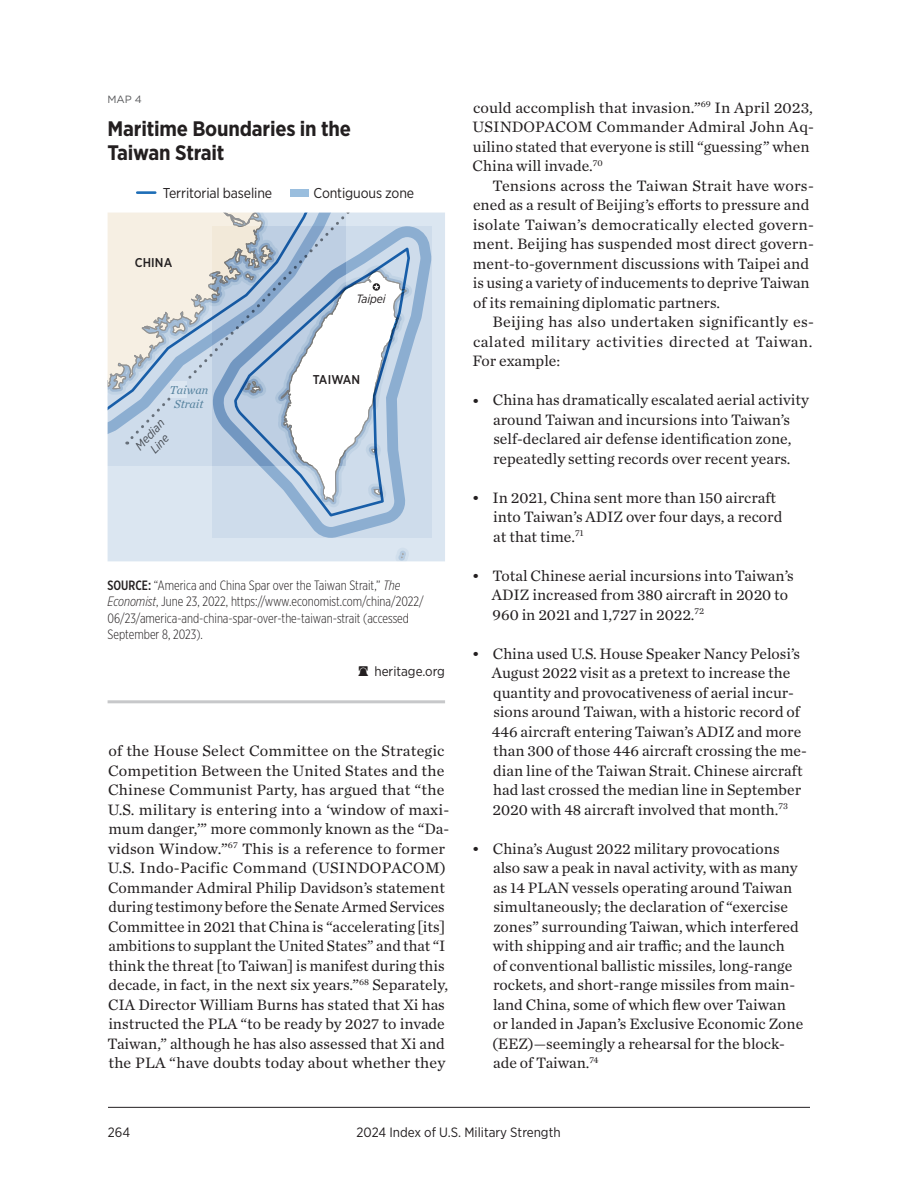
<style>
.page{position:relative;width:918px;height:1188px;background:#fff}
.page>*{position:absolute;margin:0;border:0;box-sizing:border-box;transform-origin:0 0}
.t1{font:700 21px/24px "Gotham Narrow";letter-spacing:-.01em;color:#231f20}
.Body_Text{font:15.75px/19.5px "Chronicle Text G1";color:#231f20}
.t2{font:14.25px "Gotham Narrow";letter-spacing:-.01em;color:#231f20}
.t3{font:300 13.5px/16.5px "Gotham X Narrow";color:#231f20}
.t4{font:13.5px "Gotham Narrow";color:#231f20}
.t5{font:500 12.75px "Gotham Narrow";letter-spacing:.01em;color:#231f20}
.t6{font:italic 12px/13.5px "Chronicle Text G1";letter-spacing:.005em;color:#54819d;text-align:center}
.t7{font:italic 12px/13.5px "Gotham Narrow";color:#57585a;text-align:center}
.t8{font:italic 12px "Gotham Narrow";letter-spacing:-.01em;color:#231f20}
.t9{font:10.5px "Gotham";color:#57585a}
.s1{font-weight:500}
.s2{font-style:italic}
.s3{font-family:"THF";font-size:9.75px}
</style>
<div class="page">
<hr style="left:108px;top:1107px;width:702px;height:1px;background:#231f20">
<svg style="left:107px;top:189px;width:338px;height:373px;background:#d0dbe6"></svg>
<hr style="left:108px;top:700px;width:337px;height:3px;background:#c7c8ca">
<div style="left:170px;top:381px;width:16px;height:16px;background:#dbe6f1"></div>
<hr style="left:137px;top:191px;width:18px;height:3px;background:#1e6eb7">
<div style="left:290px;top:189px;width:18px;height:7px;background:#9abede"></div>
<svg style="left:245px;top:271px;width:162px;height:232px"></svg>
<p class="t9" style="left:108px;top:93px;width:36px">MAP 4</p>
<p class="t1" style="left:108px;top:117px;width:245px">Maritime Boundaries in the<br>Taiwan Strait</p>
<p class="t2" style="left:163px;top:184px;width:111px">Territorial baseline</p>
<p class="t2" style="left:314px;top:184px;width:102px">Contiguous zone</p>
<p class="t5" style="left:135px;top:254px;width:39px">CHINA</p>
<p class="t6" style="left:170px;top:383px;width:40px">Taiwan<br>Strait</p>
<p class="t7" style="left:132px;top:443px;width:38px;rotate:-47deg">Median<br>Line</p>
<p class="t8" style="left:357px;top:292px;width:31px">Taipei</p>
<p class="t5" style="left:313px;top:371px;width:49px">TAIWAN</p>
<p class="t3" style="left:108px;top:577px;width:318px"><span class="s1">SOURCE:</span> “America and China Spar over the Taiwan Strait,” <span class="s2">The Economist</span>, June 23, 2022, https://www.economist.com/china/2022/ 06/23/america-and-china-spar-over-the-taiwan-strait (accessed September 8, 2023).</p>
<p class="t4" style="left:358px;top:663px;width:88px"><span class="s3">A</span> heritage.org</p>
<p class="Body_Text" style="left:108px;top:740px;width:343px">of the House Select Committee on the Strategic Competition Between the United States and the Chinese Communist Party, has argued that “the U.S. military is entering into a ‘window of maxi&shy;mum danger,’” more commonly known as the “Da&shy;vidson Window.”<sup>67</sup> This is a reference to former U.S. Indo-Pacific Command (USINDOPACOM)<br>Commander Admiral Philip Davidson’s statement during testimony before the Senate Armed Services Committee in 2021 that China is “accelerating [its] ambitions to supplant the United States” and that “I think the threat [to Taiwan] is manifest during this decade, in fact, in the next six years.”<sup>68</sup> Separately, CIA Director William Burns has stated that Xi has instructed the PLA “to be ready by 2027 to invade Taiwan,” although he has also assessed that Xi and the PLA “have doubts today about whether they</p>
<p class="Body_Text" style="left:472px;top:97px;width:343px">could accomplish that invasion.”<sup>69</sup> In April 2023, USINDOPACOM Commander Admiral John Aq&shy;uilino stated that everyone is still “guessing” when China will invade.<sup>70</sup></p>
<p class="Body_Text" style="left:473px;top:175px;width:343px;text-indent:20px">Tensions across the Taiwan Strait have wors&shy;ened as a result of Beijing’s efforts to pressure and isolate Taiwan’s democratically elected govern&shy;ment. Beijing has suspended most direct govern&shy;ment-to-government discussions with Taipei and is using a variety of inducements to deprive Taiwan of its remaining diplomatic partners.</p>
<p class="Body_Text" style="left:472px;top:311px;width:343px;text-align:justify;text-indent:20px">Beijing has also undertaken significantly es&shy;calated military activities directed at Taiwan.<br>For example:</p>
<p class="Body_Text" style="left:473px;top:389px;width:337px;text-align:center">● China has dramatically escalated aerial activity around Taiwan and incursions into Taiwan’s self-declared air defense identification zone, repeatedly setting records over recent years.</p>
<p class="Body_Text" style="left:493px;top:487px;width:291px;text-indent:-20px">● In 2021, China sent more than 150 aircraft into Taiwan’s ADIZ over four days, a record at that time.<sup>71</sup></p>
<p class="Body_Text" style="left:492px;top:565px;width:303px;text-indent:-18px">● Total Chinese aerial incursions into Taiwan’s<br>ADIZ increased from 380 aircraft in 2020 to<br>960 in 2021 and 1,727 in 2022.<sup>72</sup></p>
<p class="Body_Text" style="left:492px;top:643px;width:317px;text-indent:-18px">● China used U.S. House Speaker Nancy Pelosi’s August 2022 visit as a pretext to increase the quantity and provocativeness of aerial incur&shy;sions around Taiwan, with a historic record of 446 aircraft entering Taiwan’s ADIZ and more than 300 of those 446 aircraft crossing the me&shy;dian line of the Taiwan Strait. Chinese aircraft had last crossed the median line in September 2020 with 48 aircraft involved that month.<sup>73</sup></p>
<p class="Body_Text" style="left:492px;top:838px;width:313px;text-indent:-19px">● China’s August 2022 military provocations also saw a peak in naval activity, with as many as 14 PLAN vessels operating around Taiwan simultaneously; the declaration of “exercise zones” surrounding Taiwan, which interfered with shipping and air traffic; and the launch<br>of conventional ballistic missiles, long-range rockets, and short-range missiles from main&shy;land China, some of which flew over Taiwan or landed in Japan’s Exclusive Economic Zone (EEZ)—seemingly a rehearsal for the block&shy;ade of Taiwan.<sup>74</sup></p>
<p class="t4" style="left:108px;top:1124px;width:24px">264</p>
<p class="t4" style="left:357px;top:1124px;width:206px">2024 Index of U.S. Military Strength</p>
</div>
